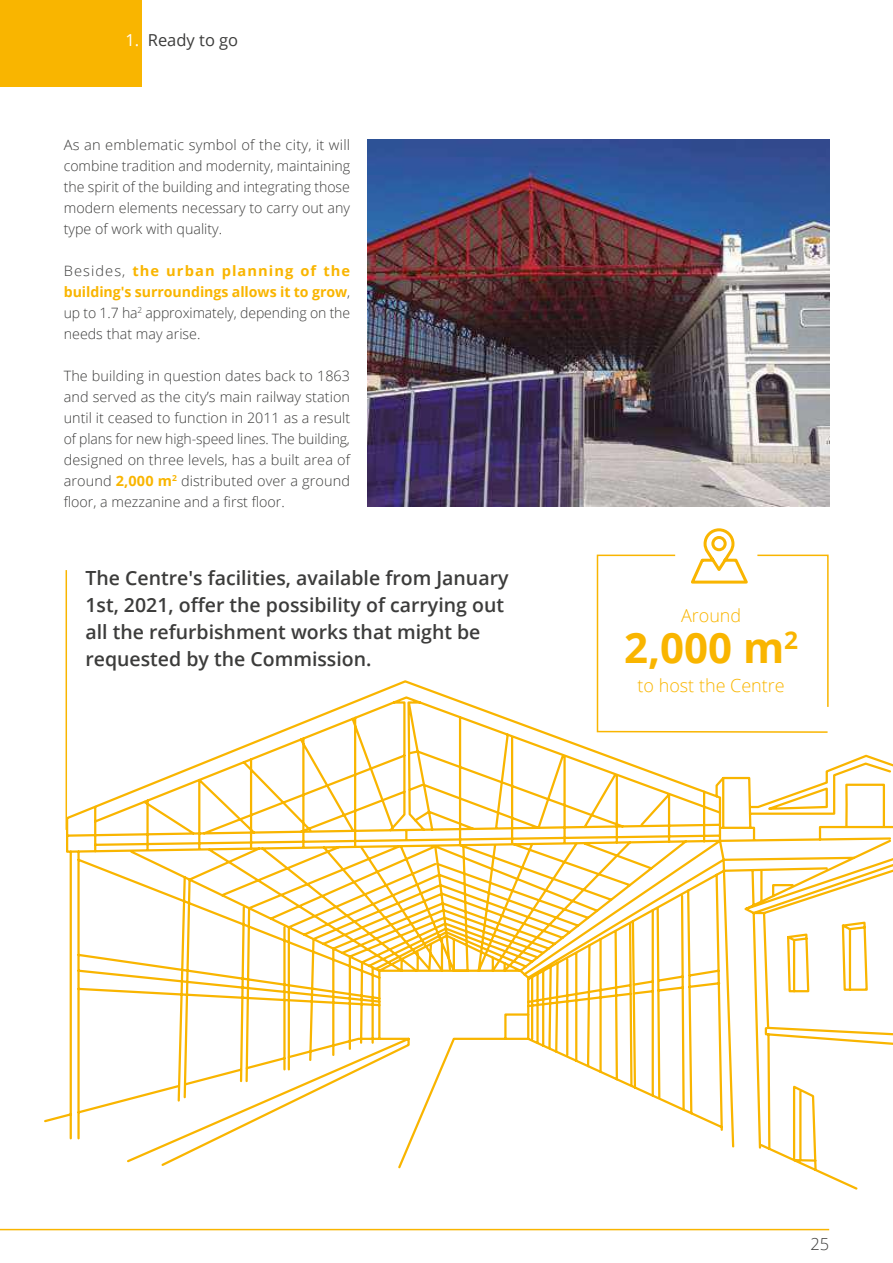
<style>
.page{position:relative;width:893px;height:1263px;background:#fff}
.page>*{position:absolute;margin:0;border:0;box-sizing:border-box;transform-origin:0 0}
.t1{font:700 42px "Open Sans";color:#f9b500}
.t2{font:600 19.5px/27px "Open Sans";color:#3c3c3b}
.t3{font:300 18px "Open Sans";color:#f9b500}
.t4{font:16.5px "Open Sans";color:#3c3c3b}
.t5{font:300 16.5px "Open Sans";color:#3c3c3b}
.t6{font:300 14.25px/21px "Open Sans";color:#3c3c3b;text-align:justify}
.s1{color:#fff}
.s2{font-weight:700;color:#f9b500}
</style>
<div class="page">
<svg style="left:44px;top:679px;width:849px;height:511px"></svg>
<img style="left:368px;top:140px;width:461px;height:367px">
<hr style="left:66px;top:570px;width:1px;height:260px;background:#f9b500">
<svg style="left:596px;top:528px;width:233px;height:206px"></svg>
<hr style="left:0;top:1229px;width:829px;height:1px;background:#f9b500">
<div style="left:0;top:0;width:141px;height:87px;background:#f9b500"></div>
<p class="t4" style="left:125px;top:28px;width:114px"><span class="s1">1.</span> Ready to go</p>
<p class="t6" style="left:64px;top:134px;width:288px">As an emblematic symbol of the city, it will combine tradition and modernity, maintaining the spirit of the building and integrating those modern elements necessary to carry out any type of work with quality.</p>
<p class="t6" style="left:64px;top:260px;width:288px">Besides, <span class="s2">the urban planning of the building's surroundings allows it to grow</span>, up to 1.7 ha<sup>2</sup> approximately, depending on the needs that may arise.</p>
<p class="t6" style="left:64px;top:365px;width:288px">The building in question dates back to 1863 and served as the city’s main railway station until it ceased to function in 2011 as a result of plans for new high-speed lines. The building, designed on three levels, has a built area of around <span class="s2">2,000 m</span><sup>2</sup> distributed over a ground floor, a mezzanine and a first floor.</p>
<h2 class="t2" style="left:85px;top:564px;width:425px">The Centre's facilities, available from January 1st, 2021, offer the possibility of carrying out all the refurbishment works that might be requested by the Commission.</h2>
<p class="t3" style="left:681px;top:603px;width:62px">Around</p>
<h1 class="t1" style="left:624px;top:618px;width:176px">2,000 m<sup>2</sup></h1>
<p class="t3" style="left:637px;top:673px;width:149px">to host the Centre</p>
<p class="t5" style="left:810px;top:1232px;width:20px">25</p>
</div>
